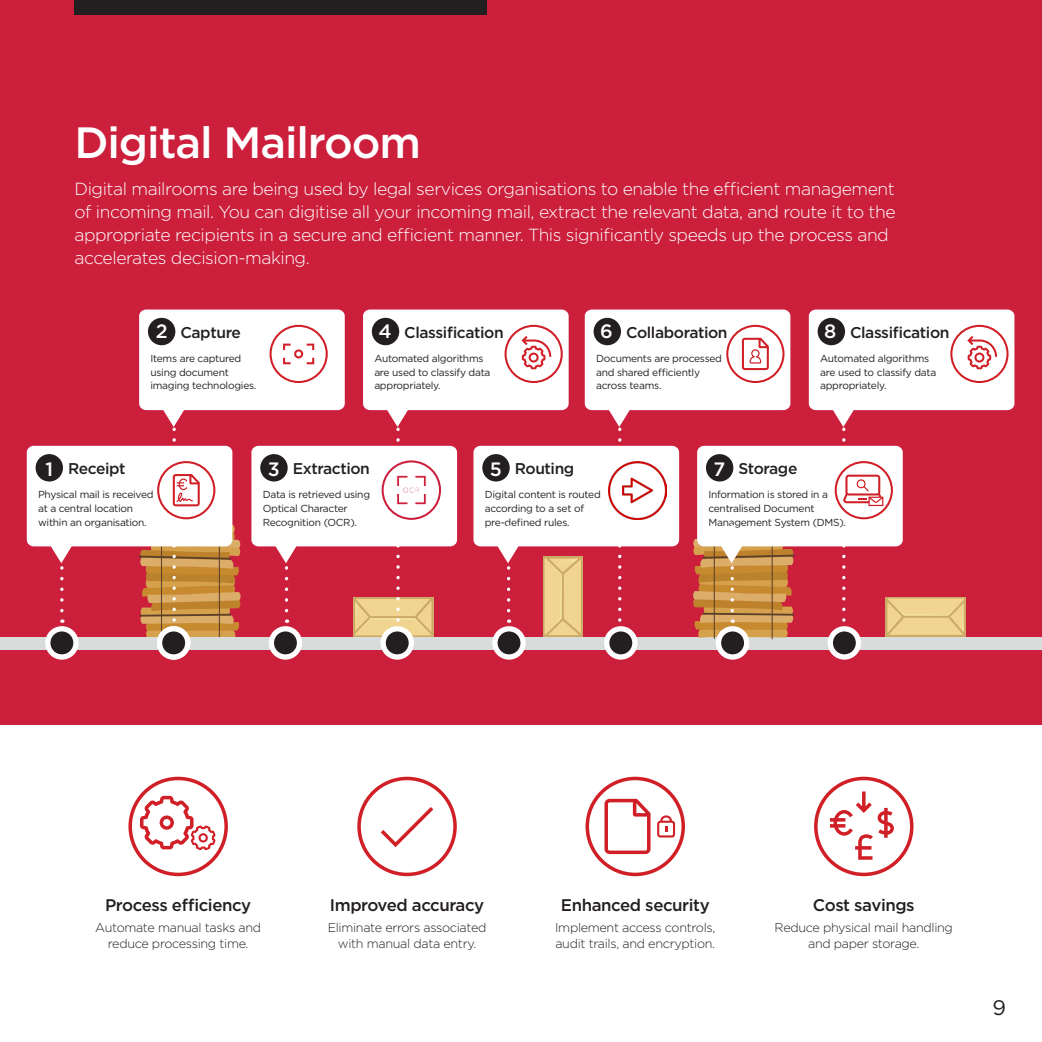
<style>
.page{position:relative;width:1042px;height:1042px;background:#cb1f3c}
.page>*{position:absolute;margin:0;border:0;box-sizing:border-box;transform-origin:0 0}
.Paragraph_Style_1{font:500 43.75px "Gotham";letter-spacing:-.025em;color:#fff}
.t1{font:21px "Gotham";color:#231f20}
.Paragraph_Style_1-2{font:500 19.25px "Gotham";color:#fff}
.t2{font:300 17.5px/22.8px "Gotham";letter-spacing:-.025em;color:#fff}
.t3{font:500 16.8px "Gotham";letter-spacing:-.025em;color:#231f20}
.Paragraph_Style_1-3{font:500 15.58px "Gotham";letter-spacing:-.025em;color:#231f20}
.t4{font:300 12.6px/16.8px "Gotham";letter-spacing:-.025em;color:#231f20;text-align:center}
.t5{font:10.15px/13.7px "Gotham";letter-spacing:-.025em;color:#231f20}
</style>
<div class="page">
<div style="left:74px;top:0;width:413px;height:15px;background:#231f20"></div>
<div style="left:0;top:725px;width:1042px;height:317px;background:#fff"></div>
<svg style="left:128px;top:777px;width:100px;height:99px"></svg>
<svg style="left:357px;top:777px;width:100px;height:99px"></svg>
<svg style="left:585px;top:777px;width:100px;height:99px"></svg>
<svg style="left:814px;top:777px;width:99px;height:99px"></svg>
<div style="left:0;top:637px;width:1042px;height:13px;background:#d8dcdb"></div>
<svg style="left:27px;top:309px;width:987px;height:350px"></svg>
<p class="Paragraph_Style_1" style="left:74px;top:114px;width:348px">Digital Mailroom</p>
<p class="t2" style="left:74px;top:177px;width:823px">Digital mailrooms are being used by legal services organisations to enable the efficient management of incoming mail. You can digitise all your incoming mail, extract the relevant data, and route it to the appropriate recipients in a secure and efficient manner. This significantly speeds up the process and accelerates decision-making.</p>
<p class="Paragraph_Style_1-2" style="left:156px;top:319px;width:13px">2</p>
<p class="Paragraph_Style_1-3" style="left:180px;top:322px;width:62px">Capture</p>
<p class="t5" style="left:150px;top:351px;width:107px">Items are captured using document imaging technologies.</p>
<p class="Paragraph_Style_1-2" style="left:378px;top:319px;width:15px">4</p>
<p class="Paragraph_Style_1-3" style="left:404px;top:322px;width:101px">Classification</p>
<p class="t5" style="left:374px;top:351px;width:118px">Automated algorithms are used to classify data appropriately.</p>
<p class="Paragraph_Style_1-2" style="left:600px;top:319px;width:14px">6</p>
<p class="Paragraph_Style_1-3" style="left:626px;top:322px;width:103px">Collaboration</p>
<p class="t5" style="left:596px;top:351px;width:127px">Documents are processed and shared efficiently across teams.</p>
<p class="Paragraph_Style_1-2" style="left:824px;top:319px;width:14px">8</p>
<p class="Paragraph_Style_1-3" style="left:850px;top:322px;width:101px">Classification</p>
<p class="t5" style="left:820px;top:351px;width:118px">Automated algorithms are used to classify data appropriately.</p>
<p class="Paragraph_Style_1-2" style="left:45px;top:456px;width:9px">1</p>
<p class="Paragraph_Style_1-3" style="left:68px;top:458px;width:59px">Receipt</p>
<p class="t5" style="left:38px;top:488px;width:117px">Physical mail is received at a central location within an organisation.</p>
<p class="Paragraph_Style_1-2" style="left:268px;top:456px;width:13px">3</p>
<p class="Paragraph_Style_1-3" style="left:293px;top:458px;width:79px">Extraction</p>
<p class="t5" style="left:263px;top:488px;width:109px">Data is retrieved using<br>Optical Character<br>Recognition (OCR).</p>
<p class="Paragraph_Style_1-2" style="left:490px;top:456px;width:14px">5</p>
<p class="Paragraph_Style_1-3" style="left:515px;top:458px;width:61px">Routing</p>
<p class="t5" style="left:485px;top:488px;width:118px">Digital content is routed according to a set of pre-defined rules.</p>
<p class="Paragraph_Style_1-2" style="left:713px;top:456px;width:13px">7</p>
<p class="Paragraph_Style_1-3" style="left:738px;top:458px;width:61px">Storage</p>
<p class="t5" style="left:708px;top:488px;width:139px">Information is stored in a centralised Document<br>Management System (DMS).</p>
<p class="t3" style="left:105px;top:894px;width:148px">Process efficiency</p>
<p class="t4" style="left:95px;top:918px;width:167px">Automate manual tasks and reduce processing time.</p>
<p class="t3" style="left:330px;top:894px;width:156px">Improved accuracy</p>
<p class="t4" style="left:328px;top:918px;width:160px">Eliminate errors associated with manual data entry.</p>
<p class="t3" style="left:561px;top:894px;width:150px">Enhanced security</p>
<p class="t4" style="left:555px;top:918px;width:162px;text-align:left">Implement access controls, audit trails, and encryption.</p>
<p class="t3" style="left:813px;top:894px;width:103px">Cost savings</p>
<p class="t4" style="left:774px;top:918px;width:180px">Reduce physical mail handling and paper storage.</p>
<p class="t1" style="left:992px;top:994px;width:15px">9</p>
</div>
